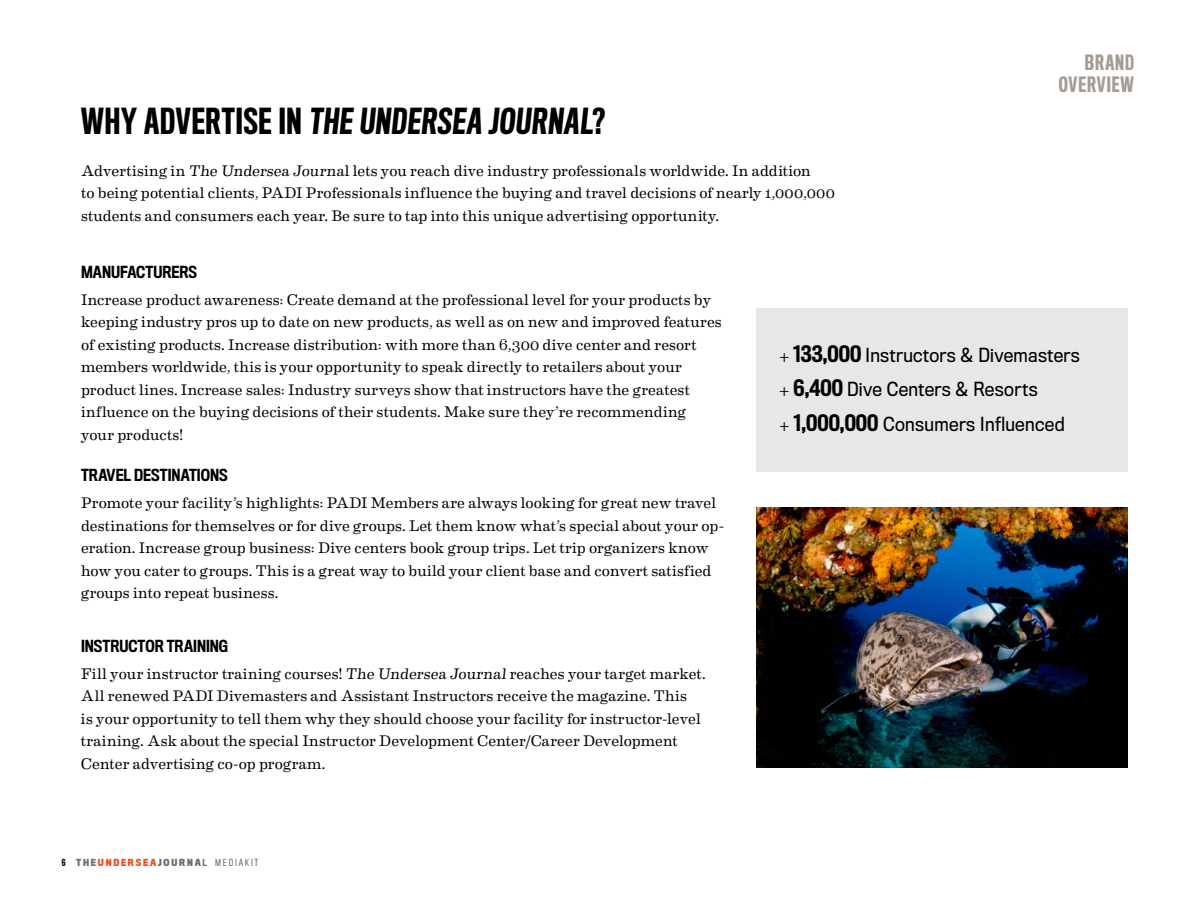
<style>
.page{position:relative;width:1188px;height:918px;background:#fff}
.page>*{position:absolute;margin:0;border:0;box-sizing:border-box;transform-origin:0 0}
.t1{font:500 33px "Titling Gothic FB Comp";letter-spacing:.025em;color:#000}
.t2{font:500 19.5px/22.5px "Titling Gothic FB Comp";letter-spacing:.045em;color:#a59d95;text-align:right}
.t3{font:18px/34.5px "Titling Gothic FB Narrow";letter-spacing:.02em;color:#000}
.t4{font:15.3px/22.5px "Eames Century Modern";letter-spacing:.005em;color:#000}
.t5{font:500 15.3px "Titling Gothic FB Cond";color:#000}
.t6{font:700 9px "Titling Gothic FB Cond";letter-spacing:.2em;color:#f04e29}
.s1{font-family:"Titling Gothic FB Comp";font-weight:500;color:#000}
.s2{color:#717275}
.s3{color:#6b6c6f}
.s4{font-weight:500;color:#6b6c6f}
.s5{font-weight:400;color:#6b6c6f}
.s6{font-family:"Minion Pro"}
.s7{font-family:"Titling Gothic FB Cond";font-weight:500;font-size:21px}
</style>
<div class="page">
<div style="left:757px;top:308px;width:371px;height:163px;background:#e6e7e8"></div>
<img style="left:757px;top:507px;width:371px;height:260px">
<h1 class="t1" style="left:81px;top:103px;width:526px">WHY ADVERTISE IN THE UNDERSEA JOURNAL?</h1>
<p class="t4" style="left:81px;top:158px;width:755px">Advertising in The Undersea Journal lets you reach dive industry professionals worldwide. In addition<br>to being potential clients, PADI Professionals influence the buying and travel decisions of nearly 1,000,000 students and consumers each year. Be sure to tap into this unique advertising opportunity.</p>
<p class="t2" style="left:1059px;top:51px;width:77px">BRAND<br>OVERVIEW</p>
<p class="t5" style="left:81px;top:263px;width:118px">MANUFACTURERS</p>
<p class="t4" style="left:81px;top:287px;width:642px">Increase product awareness: Create demand at the professional level for your products by keeping industry pros up to date on new products, as well as on new and improved features of existing products. Increase distribution: with more than 6,300 dive center and resort members worldwide, this is your opportunity to speak directly to retailers about your product lines. Increase sales: Industry surveys show that instructors have the greatest influence on the buying decisions of their students. Make sure they’re recommending your products!</p>
<p class="t5" style="left:81px;top:467px;width:148px">TRAVEL DESTINATIONS</p>
<p class="t4" style="left:81px;top:491px;width:644px">Promote your facility’s highlights: PADI Members are always looking for great new travel destinations for themselves or for dive groups. Let them know what’s special about your op&shy;eration. Increase group business: Dive centers book group trips. Let trip organizers know how you cater to groups. This is a great way to build your client base and convert satisfied groups into repeat business.</p>
<p class="t5" style="left:81px;top:637px;width:149px">INSTRUCTOR TRAINING</p>
<p class="t4" style="left:81px;top:661px;width:626px">Fill your instructor training courses! The Undersea Journal reaches your target market.<br>All renewed PADI Divemasters and Assistant Instructors receive the magazine. This<br>is your opportunity to tell them why they should choose your facility for instructor-level training. Ask about the special Instructor Development Center/Career Development Center advertising co-op program.</p>
<p class="t6" style="left:62px;top:857px;width:198px"><span class="s1">6</span> <span class="s2">THE</span>UNDERSEA<span class="s3">JOURNA</span><span class="s4">L</span> <span class="s5">MEDIAKIT</span></p>
<p class="t3" style="left:779px;top:338px;width:302px"><span class="s6">+</span> <span class="s7">133,000</span> Instructors &amp; Divemasters <span class="s6">+</span> <span class="s7">6,400</span> Dive Centers &amp; Resorts<br><span class="s6">+</span> <span class="s7">1,000,000</span> Consumers Influenced</p>
</div>
